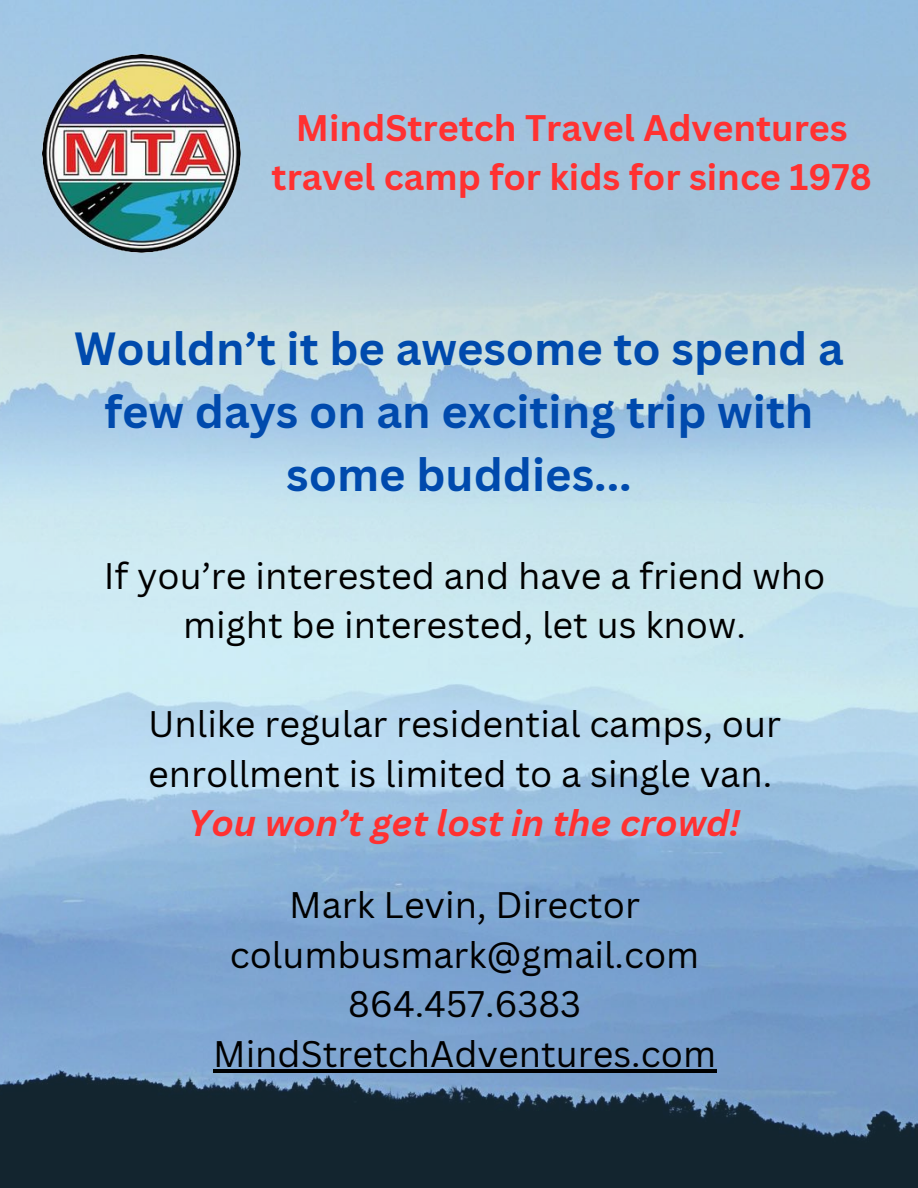
<style>
.page{position:relative;width:918px;height:1188px;background:#fff}
.page>*{position:absolute;margin:0;border:0;box-sizing:border-box;transform-origin:0 0}
.t1{font:700 45.3px/63px "Canva Sans";color:#004aad;text-align:center}
.t2{font:36px/49.5px "Canva Sans";color:#000;text-align:center}
.t3{font:700 36px "Canva Sans";color:#ff3131}
.t4{font:italic 700 36px "Canva Sans";color:#ff3131}
</style>
<div class="page">
<img style="left:0;top:0;width:918px;height:1188px">
<img style="left:43px;top:55px;width:198px;height:198px">
<hr style="left:213px;top:1069px;width:503px;height:4px;background:#000">
<p class="t3" style="left:296px;top:102px;width:553px">MindStretch Travel Adventures</p>
<p class="t3" style="left:272px;top:152px;width:602px">travel camp for kids for since 1978</p>
<p class="t1" style="left:74px;top:316px;width:771px">Wouldn’t it be awesome to spend a few days on an exciting trip with some buddies...</p>
<p class="t2" style="left:104px;top:550px;width:723px">If you’re interested and have a friend who might be interested, let us know.</p>
<p class="t2" style="left:148px;top:699px;width:634px;text-align:left">Unlike regular residential camps, our enrollment is limited to a single van.</p>
<p class="t4" style="left:188px;top:798px;width:554px">You won’t get lost in the crowd!</p>
<p class="t2" style="left:289px;top:880px;width:352px">Mark Levin, Director</p>
<p class="t2" style="left:230px;top:929px;width:471px">columbusmark@gmail.com</p>
<p class="t2" style="left:348px;top:979px;width:234px">864.457.6383</p>
<p class="t2" style="left:213px;top:1028px;width:504px">MindStretchAdventures.com</p>
</div>
